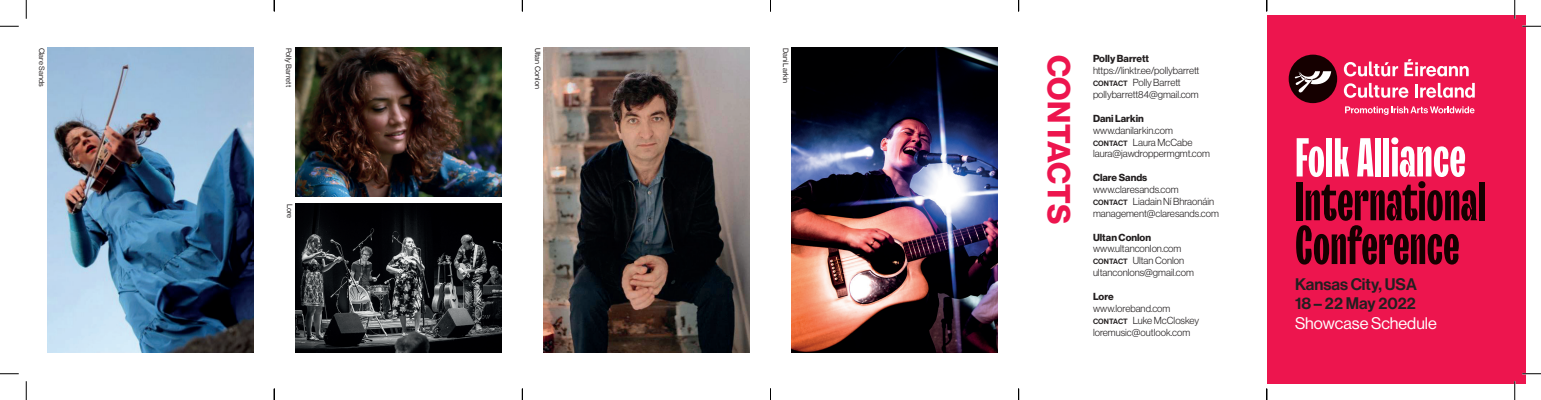
<style>
.page{position:relative;width:1541px;height:400px;background:#fff}
.page>*{position:absolute;margin:0;border:0;box-sizing:border-box;transform-origin:0 0}
.t1{font:700 54.62px/43.8px "TT Trailers";color:#150000}
.t2{font:700 54.62px "TT Trailers";color:#fff}
.t3{font:31.25px "N Haas Grotesk DS Pro 75 Bd";letter-spacing:.005em;color:#ed154e}
.t4{font:16.38px/19.6px "N Haas Grotesk DS Pro 65 Md";color:#231f20}
.t5{font:16.38px "N Haas Grotesk DS Pro 55 Rg";color:#fff}
.t6{font:10px/11.9px "N Haas Grotesk DS Pro 45 Lt";color:#231f20}
.t7{font:10px "N Haas Grotesk DS Pro 75 Bd";color:#231f20}
.t8{font:7.5px "N Haas Grotesk DS Pro 55 Rg";letter-spacing:.01em;color:#231f20}
.s1{font-family:"N Haas Grotesk DS Pro 65 Md";font-size:7.5px}
</style>
<div class="page">
<div style="left:1266px;top:16px;width:259px;height:368px;background:#ed154e"></div>
<svg style="left:1288px;top:55px;width:49px;height:48px"></svg>
<svg style="left:1344px;top:83px;width:64px;height:15px"></svg>
<svg style="left:1415px;top:83px;width:59px;height:15px"></svg>
<svg style="left:1404px;top:59px;width:64px;height:17px"></svg>
<svg style="left:1344px;top:62px;width:54px;height:14px"></svg>
<svg style="left:1345px;top:106px;width:129px;height:9px"></svg>
<img style="left:544px;top:48px;width:205px;height:304px">
<img style="left:296px;top:48px;width:205px;height:148px">
<img style="left:296px;top:203px;width:205px;height:149px">
<img style="left:48px;top:48px;width:205px;height:304px">
<img style="left:792px;top:48px;width:205px;height:304px">
<svg style="left:0;top:25px;width:19px;height:2px"></svg>
<svg style="left:1522px;top:25px;width:19px;height:2px"></svg>
<svg style="left:0;top:373px;width:19px;height:1px"></svg>
<svg style="left:1522px;top:373px;width:19px;height:1px"></svg>
<svg style="left:25px;top:0;width:2px;height:19px"></svg>
<svg style="left:25px;top:381px;width:2px;height:19px"></svg>
<svg style="left:1514px;top:0;width:1px;height:19px"></svg>
<svg style="left:1514px;top:381px;width:1px;height:19px"></svg>
<svg style="left:274px;top:388px;width:1px;height:12px"></svg>
<svg style="left:522px;top:388px;width:1px;height:12px"></svg>
<svg style="left:770px;top:388px;width:1px;height:12px"></svg>
<svg style="left:1018px;top:388px;width:1px;height:12px"></svg>
<svg style="left:1266px;top:388px;width:1px;height:12px"></svg>
<p class="t8" style="left:46px;top:48px;width:41px;rotate:90deg">Clare Sands</p>
<p class="t8" style="left:293px;top:48px;width:41px;rotate:90deg">Polly Barrett</p>
<p class="t8" style="left:542px;top:48px;width:43px;rotate:90deg">Ultan Conlon</p>
<p class="t8" style="left:790px;top:48px;width:37px;rotate:90deg">Dani Larkin</p>
<h2 class="t3" style="left:1077px;top:55px;width:171px;rotate:90deg">CONTACTS</h2>
<p class="t8" style="left:294px;top:203px;width:16px;rotate:90deg">Lore</p>
<p class="t7" style="left:1093px;top:53px;width:58px">Polly Barrett</p>
<p class="t6" style="left:1093px;top:65px;width:108px">https://linktr.ee/pollybarrett<br><span class="s1">CONTACT</span> Polly Barrett pollybarrett84@gmail.com</p>
<p class="t7" style="left:1093px;top:112px;width:52px">Dani Larkin</p>
<p class="t6" style="left:1093px;top:124px;width:118px">www.danilarkin.com<br><span class="s1">CONTACT</span> Laura McCabe laura@jawdroppermgmt.com</p>
<p class="t7" style="left:1093px;top:172px;width:56px">Clare Sands</p>
<p class="t6" style="left:1093px;top:183px;width:127px">www.claresands.com<br><span class="s1">CONTACT</span> Liadain Ní Bhraonáin management@claresands.com</p>
<p class="t7" style="left:1093px;top:231px;width:60px">Ultan Conlon</p>
<p class="t6" style="left:1093px;top:243px;width:102px">www.ultanconlon.com<br><span class="s1">CONTACT</span> Ultan Conlon ultanconlons@gmail.com</p>
<p class="t7" style="left:1093px;top:290px;width:22px">Lore</p>
<p class="t6" style="left:1093px;top:302px;width:108px">www.loreband.com<br><span class="s1">CONTACT</span> Luke McCloskey loremusic@outlook.com</p>
<h1 class="t2" style="left:1295px;top:128px;width:172px">Folk Alliance</h1>
<h1 class="t1" style="left:1295px;top:182px;width:192px">International<br>Conference</h1>
<h3 class="t4" style="left:1295px;top:274px;width:123px">Kansas City, USA<br>18 – 22 May 2022</h3>
<h3 class="t5" style="left:1295px;top:314px;width:143px">Showcase Schedule</h3>
</div>
